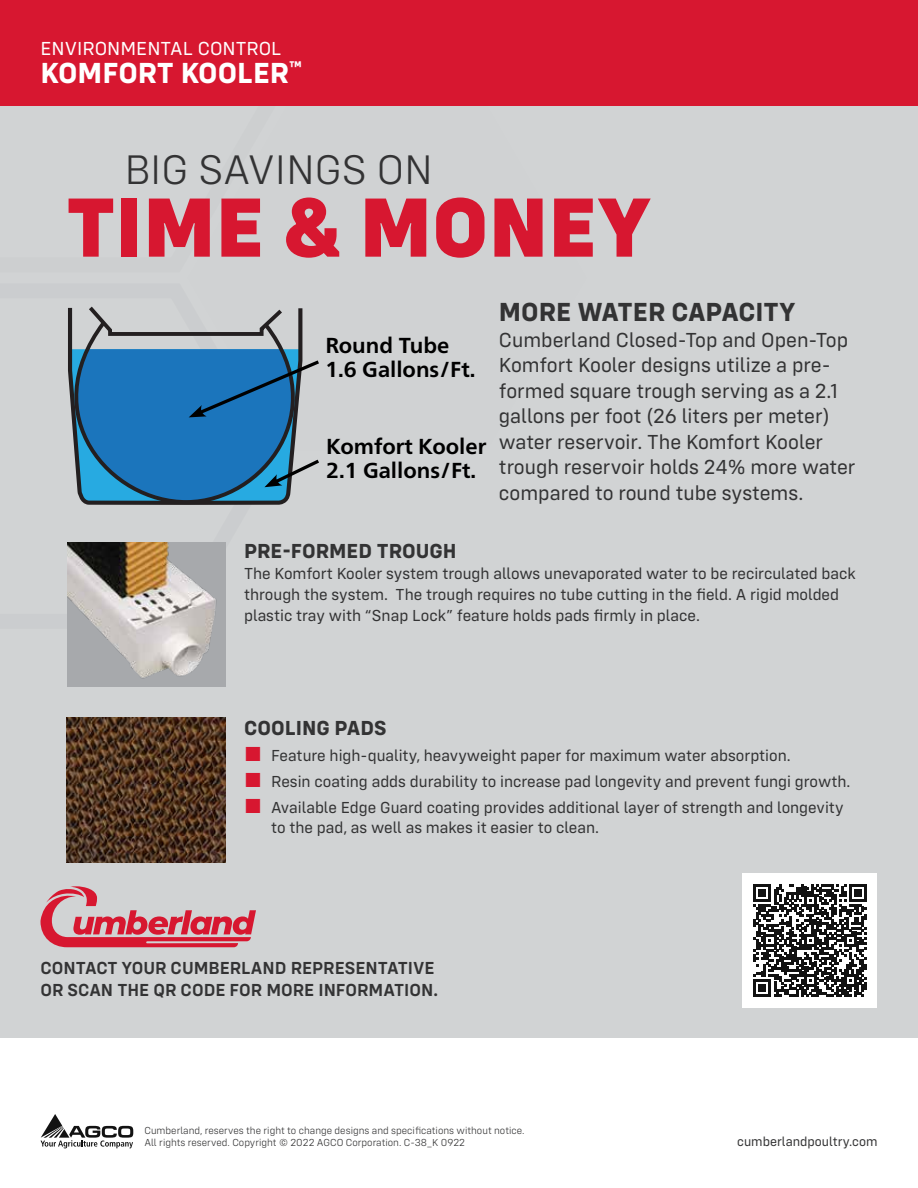
<style>
.page{position:relative;width:918px;height:1188px;background:#fff}
.page>*{position:absolute;margin:0;border:0;box-sizing:border-box;transform-origin:0 0}
.t1{font:800 86.7px "Config";color:#d71730}
.t2{font:300 42.75px "Config";color:#333334}
.t3{font:700 30px "Config";color:#fff}
.t4{font:700 27px "Config";color:#333334}
.t5{font:700 21.75px/23.9px "Frutiger Neue LTW1 G";color:#000}
.t6{font:21px/25.5px "Config";color:#333334}
.t7{font:700 21px "Config";color:#333334}
.t8{font:19.5px "Config";color:#fff}
.t9{font:600 18px/22.5px "Config";color:#333334}
.t10{font:16.5px/21px "Config";color:#333334}
.t11{font:13.5px "Config";color:#333334}
.t12{font:300 10.5px/12px "Config";color:#333334}
.s1{font-size:21px;color:#d71730}
</style>
<div class="page">
<div style="left:0;top:99px;width:918px;height:1089px;background:#d1d3d4"></div>
<div style="left:0;top:0;width:918px;height:106px;background:#d71730"></div>
<div style="left:0;top:1039px;width:918px;height:149px;background:#fff"></div>
<svg style="left:41px;top:1114px;width:92px;height:34px"></svg>
<svg style="left:68px;top:318px;width:235px;height:187px"></svg>
<svg style="left:85px;top:306px;width:201px;height:32px"></svg>
<svg style="left:70px;top:349px;width:249px;height:154px;background:#2e7ab1"></svg>
<img style="left:68px;top:542px;width:158px;height:145px">
<img style="left:67px;top:717px;width:158px;height:145px">
<div style="left:742px;top:873px;width:136px;height:135px;background:#fff"></div>
<svg style="left:754px;top:884px;width:112px;height:113px"></svg>
<svg style="left:40px;top:886px;width:216px;height:61px"></svg>
<p class="t8" style="left:40px;top:37px;width:243px">ENVIRONMENTAL CONTROL</p>
<h3 class="t3" style="left:40px;top:55px;width:263px">KOMFORT KOOLER<sup>™</sup></h3>
<h2 class="t2" style="left:125px;top:145px;width:310px">BIG SAVINGS ON</h2>
<h1 class="t1" style="left:66px;top:174px;width:587px">TIME &amp; MONEY</h1>
<h3 class="t5" style="left:325px;top:333px;width:152px">Round Tube<br>1.6 Gallons/Ft.</h3>
<h3 class="t5" style="left:326px;top:435px;width:162px">Komfort Kooler<br>2.1 Gallons/Ft.</h3>
<h3 class="t4" style="left:499px;top:296px;width:298px">MORE WATER CAPACITY</h3>
<p class="t6" style="left:499px;top:327px;width:358px">Cumberland Closed-Top and Open-Top Komfort Kooler designs utilize a pre&shy;formed square trough serving as a 2.1 gallons per foot (26 liters per meter) water reservoir. The Komfort Kooler trough reservoir holds 24% more water compared to round tube systems.</p>
<p class="t7" style="left:244px;top:538px;width:214px">PRE-FORMED TROUGH</p>
<p class="t10" style="left:244px;top:562px;width:613px">The Komfort Kooler system trough allows unevaporated water to be recirculated back through the system. The trough requires no tube cutting in the field. A rigid molded plastic tray with “Snap Lock” feature holds pads firmly in place.</p>
<p class="t7" style="left:244px;top:715px;width:144px">COOLING PADS</p>
<p class="t10" style="left:244px;top:745px;width:548px"><span class="s1">■</span> Feature high-quality, heavyweight paper for maximum water absorption.</p>
<p class="t10" style="left:244px;top:771px;width:608px"><span class="s1">■</span> Resin coating adds durability to increase pad longevity and prevent fungi growth.</p>
<p class="t10" style="left:271px;top:798px;width:574px;line-height:19.5px;text-indent:-27px"><span class="s1">■</span> Available Edge Guard coating provides additional layer of strength and longevity to the pad, as well as makes it easier to clean.</p>
<p class="t9" style="left:40px;top:956px;width:399px">CONTACT YOUR CUMBERLAND REPRESENTATIVE<br>OR SCAN THE QR CODE FOR MORE INFORMATION.</p>
<p class="t12" style="left:144px;top:1124px;width:382px">Cumberland, reserves the right to change designs and specifications without notice.<br>All rights reserved. Copyright © 2022 AGCO Corporation. C-38_K 0922</p>
<p class="t11" style="left:737px;top:1134px;width:142px">cumberlandpoultry.com</p>
</div>
